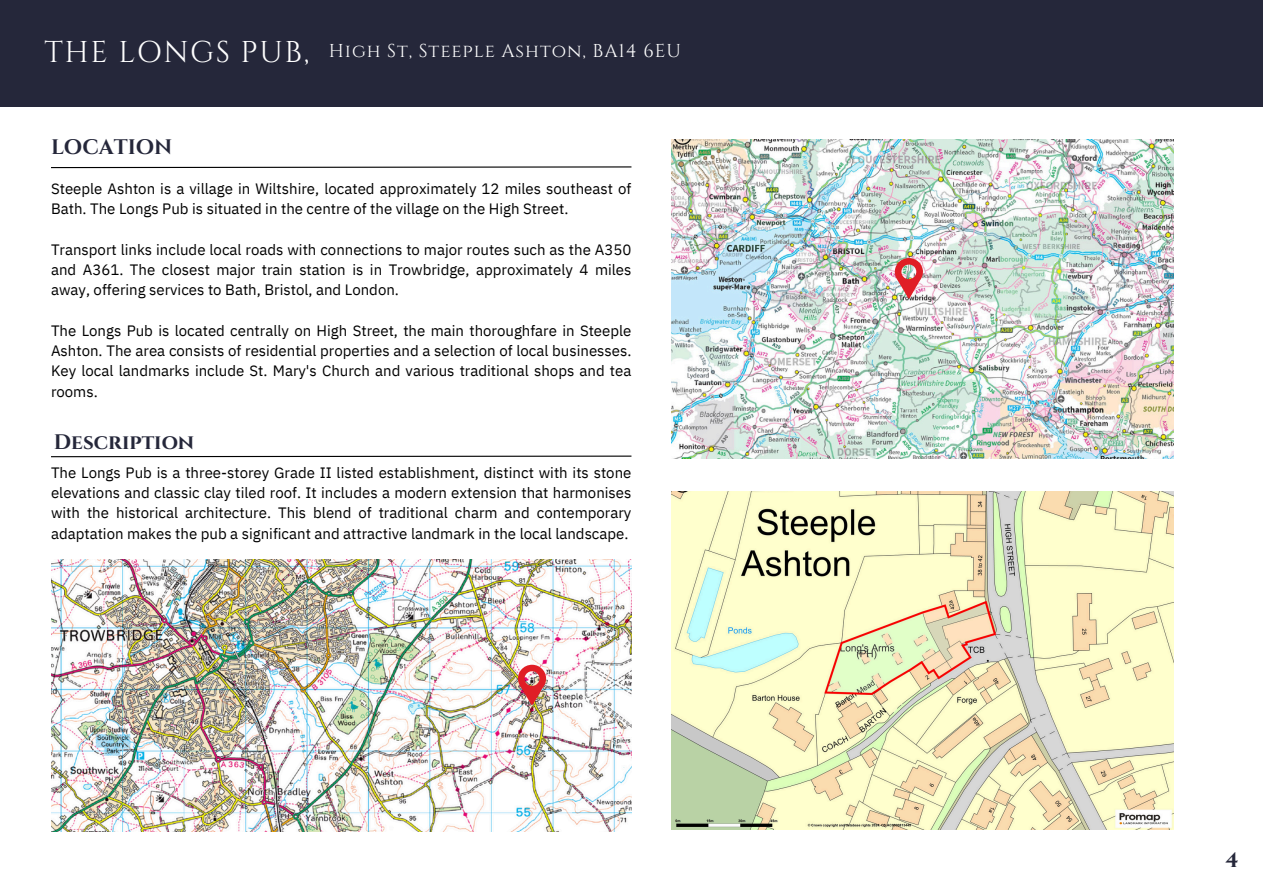
<style>
.page{position:relative;width:1263px;height:894px;background:#fff}
.page>*{position:absolute;margin:0;border:0;box-sizing:border-box;transform-origin:0 0}
.t1{font:30px "Cinzel";letter-spacing:.05em;color:#fff}
.t2{font:700 21px "Cinzel";color:#25273a}
.t3{font:18.6px "Cinzel";letter-spacing:.05em;color:#fff}
.t4{font:15px/20.2px "IBM Plex Sans";color:#000;text-align:justify}
</style>
<div class="page">
<div style="left:0;top:0;width:1263px;height:106px;background:#25273a"></div>
<svg style="left:51px;top:166px;width:581px;height:3px"></svg>
<svg style="left:51px;top:455px;width:581px;height:2px"></svg>
<img style="left:672px;top:139px;width:502px;height:319px">
<img style="left:672px;top:491px;width:502px;height:338px">
<img style="left:51px;top:559px;width:581px;height:271px">
<svg style="left:518px;top:664px;width:28px;height:40px"></svg>
<svg style="left:895px;top:258px;width:28px;height:40px"></svg>
<p class="t1" style="left:44px;top:32px;width:266px">THE LONGS PUB,</p>
<p class="t3" style="left:329px;top:39px;width:354px">High St, Steeple Ashton, BA14 6EU</p>
<h4 class="t2" style="left:51px;top:134px;width:123px">LOCATION</h4>
<h2 class="t4" style="left:51px;top:178px;width:582px">Steeple Ashton is a village in Wiltshire, located approximately 12 miles southeast of<br>Bath. The Longs Pub is situated in the centre of the village on the High Street.</h2>
<p class="t4" style="left:51px;top:239px;width:582px">Transport links include local roads with connections to major routes such as the A350 and A361. The closest major train station is in Trowbridge, approximately 4 miles away, offering services to Bath, Bristol, and London.</p>
<p class="t4" style="left:51px;top:320px;width:582px">The Longs Pub is located centrally on High Street, the main thoroughfare in Steeple Ashton. The area consists of residential properties and a selection of local businesses.<br>Key local landmarks include St. Mary's Church and various traditional shops and tea rooms.</p>
<p class="t2" style="left:54px;top:428px;width:142px">Description</p>
<h1 class="t4" style="left:51px;top:462px;width:582px">The Longs Pub is a three-storey Grade II listed establishment, distinct with its stone elevations and classic clay tiled roof. It includes a modern extension that harmonises with the historical architecture. This blend of traditional charm and contemporary adaptation makes the pub a significant and attractive landmark in the local landscape.</h1>
<h3 class="t2" style="left:1225px;top:846px;width:14px">4</h3>
</div>
